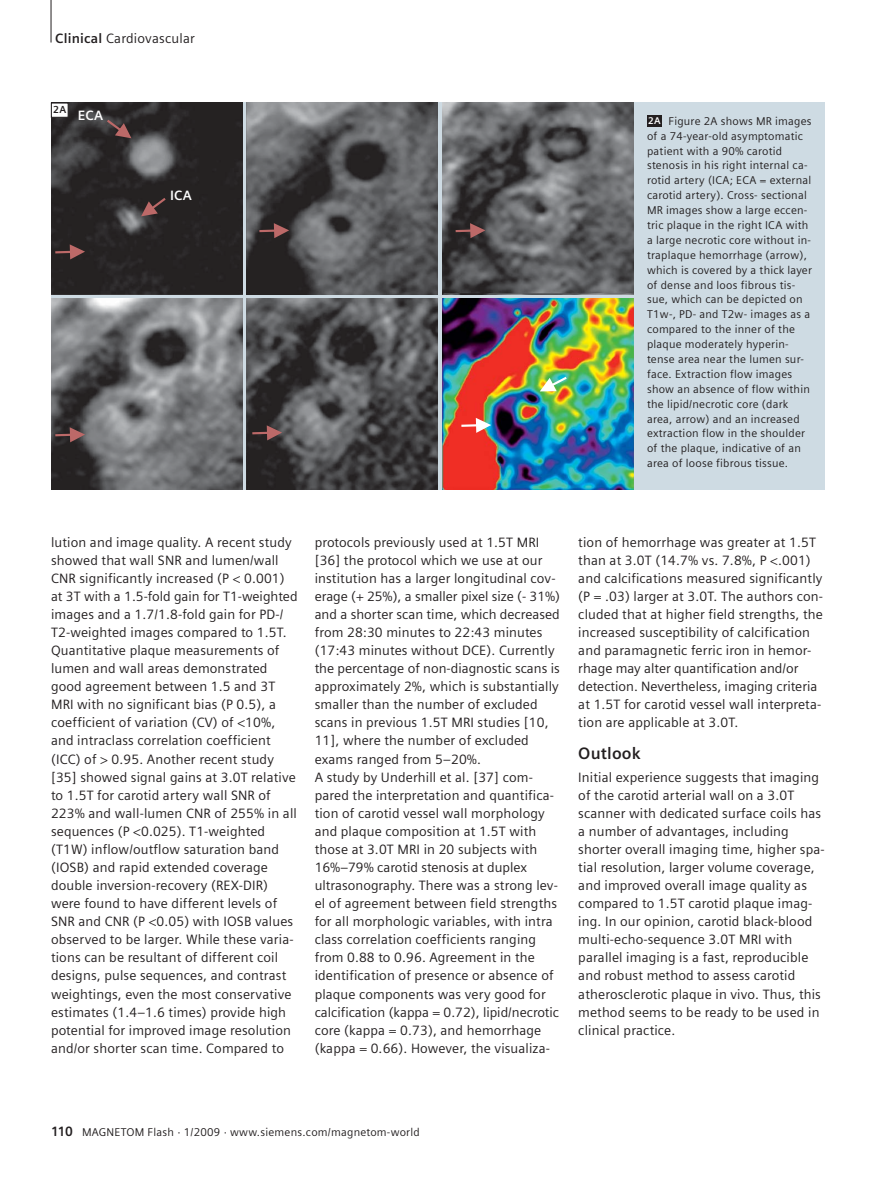
<style>
.page{position:relative;width:893px;height:1191px;background:#fff}
.page>*{position:absolute;margin:0;border:0;box-sizing:border-box;transform-origin:0 0}
.t1{font:700 16.5px "Siemens Sans";letter-spacing:.01em;color:#231f20}
.t2{font:13.5px/18px "Siemens Sans";letter-spacing:.01em;color:#231f20}
.t3{font:700 13.5px "Siemens Sans";letter-spacing:.02em;color:#fff}
.t4{font:11.25px/14.9px "Siemens Sans";letter-spacing:.02em;color:#231f20}
.t5{font:700 10.2px "Siemens Sans";color:#231f20}
.s1{font-weight:700}
.s2{font-weight:700;font-size:9.75px;color:#fff}
.s3{font-weight:700;font-size:13.5px}
</style>
<div class="page">
<hr style="left:51px;top:0;width:1px;height:43px;background:#231f20">
<div style="left:51px;top:103px;width:774px;height:387px;background:#cedbe3"></div>
<div style="left:647px;top:115px;width:15px;height:11px;background:#231f20"></div>
<img style="left:442px;top:103px;width:192px;height:191px">
<img style="left:51px;top:103px;width:191px;height:191px">
<img style="left:247px;top:103px;width:191px;height:191px">
<img style="left:442px;top:298px;width:192px;height:192px">
<img style="left:51px;top:298px;width:191px;height:192px">
<img style="left:247px;top:298px;width:191px;height:192px">
<div style="left:51px;top:103px;width:17px;height:14px;background:#fff"></div>
<div style="left:51px;top:103px;width:17px;height:15px;border:1px solid #231f20"></div>
<svg style="left:107px;top:120px;width:24px;height:18px"></svg>
<svg style="left:141px;top:198px;width:25px;height:18px"></svg>
<svg style="left:55px;top:244px;width:30px;height:15px"></svg>
<svg style="left:259px;top:223px;width:30px;height:15px"></svg>
<svg style="left:456px;top:223px;width:29px;height:15px"></svg>
<svg style="left:55px;top:427px;width:30px;height:15px"></svg>
<svg style="left:252px;top:425px;width:30px;height:15px"></svg>
<svg style="left:461px;top:418px;width:30px;height:15px"></svg>
<svg style="left:540px;top:377px;width:27px;height:14px"></svg>
<p class="t2" style="left:55px;top:30px;width:141px"><span class="s1">Clinical</span> Cardiovascular</p>
<p class="t5" style="left:53px;top:105px;width:14px">2A</p>
<p class="t3" style="left:78px;top:109px;width:27px">ECA</p>
<p class="t3" style="left:170px;top:189px;width:23px">ICA</p>
<p class="t4" style="left:647px;top:114px;width:166px"><span class="s2">2A</span> Figure 2A shows MR images of a 74-year-old asymptomatic patient with a 90% carotid stenosis in his right internal ca&shy;rotid artery (ICA; ECA = external carotid artery). Cross- sectional<br>MR images show a large eccen&shy;tric plaque in the right ICA with a large necrotic core without in&shy;traplaque hemorrhage (arrow), which is covered by a thick layer of dense and loos fibrous tis&shy;sue, which can be depicted on<br>T1w-, PD- and T2w- images as a compared to the inner of the plaque moderately hyperin&shy;tense area near the lumen sur&shy;face. Extraction flow images show an absence of flow within the lipid/necrotic core (dark area, arrow) and an increased extraction flow in the shoulder of the plaque, indicative of an area of loose fibrous tissue.</p>
<p class="t2" style="left:51px;top:533px;width:248px">lution and image quality. A recent study showed that wall SNR and lumen/wall CNR significantly increased (P &lt; 0.001) at 3T with a 1.5-fold gain for T1-weighted images and a 1.7/1.8-fold gain for PD-/ T2-weighted images compared to 1.5T.<br>Quantitative plaque measurements of lumen and wall areas demonstrated good agreement between 1.5 and 3T MRI with no significant bias (P 0.5), a coefficient of variation (CV) of &lt;10%, and intraclass correlation coefficient (ICC) of &gt; 0.95. Another recent study [35] showed signal gains at 3.0T relative to 1.5T for carotid artery wall SNR of 223% and wall-lumen CNR of 255% in all sequences (P &lt;0.025). T1-weighted (T1W) inflow/outflow saturation band (IOSB) and rapid extended coverage double inversion-recovery (REX-DIR) were found to have different levels of SNR and CNR (P &lt;0.05) with IOSB values observed to be larger. While these varia&shy;tions can be resultant of different coil designs, pulse sequences, and contrast weightings, even the most conservative estimates (1.4–1.6 times) provide high potential for improved image resolution and/or shorter scan time. Compared to</p>
<p class="t2" style="left:315px;top:533px;width:247px">protocols previously used at 1.5T MRI [36] the protocol which we use at our institution has a larger longitudinal cov&shy;erage (+ 25%), a smaller pixel size (- 31%) and a shorter scan time, which decreased from 28:30 minutes to 22:43 minutes (17:43 minutes without DCE). Currently the percentage of non-diagnostic scans is approximately 2%, which is substantially smaller than the number of excluded scans in previous 1.5T MRI studies [10, 11], where the number of excluded exams ranged from 5–20%.<br>A study by Underhill et al. [37] com&shy;pared the interpretation and quantifica&shy;tion of carotid vessel wall morphology and plaque composition at 1.5T with those at 3.0T MRI in 20 subjects with 16%–79% carotid stenosis at duplex ultrasonography. There was a strong lev&shy;el of agreement between field strengths for all morphologic variables, with intra class correlation coefficients ranging from 0.88 to 0.96. Agreement in the identification of presence or absence of plaque components was very good for calcification (kappa = 0.72), lipid/necrotic core (kappa = 0.73), and hemorrhage (kappa = 0.66). However, the visualiza-</p>
<p class="t2" style="left:578px;top:533px;width:246px">tion of hemorrhage was greater at 1.5T than at 3.0T (14.7% vs. 7.8%, P &lt;.001) and calcifications measured significantly (P = .03) larger at 3.0T. The authors con&shy;cluded that at higher field strengths, the increased susceptibility of calcification and paramagnetic ferric iron in hemor&shy;rhage may alter quantification and/or detection. Nevertheless, imaging criteria at 1.5T for carotid vessel wall interpreta&shy;tion are applicable at 3.0T.</p>
<p class="t1" style="left:578px;top:745px;width:64px">Outlook</p>
<p class="t2" style="left:578px;top:768px;width:248px">Initial experience suggests that imaging of the carotid arterial wall on a 3.0T scanner with dedicated surface coils has a number of advantages, including shorter overall imaging time, higher spa&shy;tial resolution, larger volume coverage, and improved overall image quality as compared to 1.5T carotid plaque imag&shy;ing. In our opinion, carotid black-blood multi-echo-sequence 3.0T MRI with parallel imaging is a fast, reproducible and robust method to assess carotid atherosclerotic plaque in vivo. Thus, this method seems to be ready to be used in clinical practice.</p>
<p class="t4" style="left:51px;top:1124px;width:370px"><span class="s3">110</span> MAGNETOM Flash · 1/2009 · www.siemens.com/magnetom-world</p>
</div>
